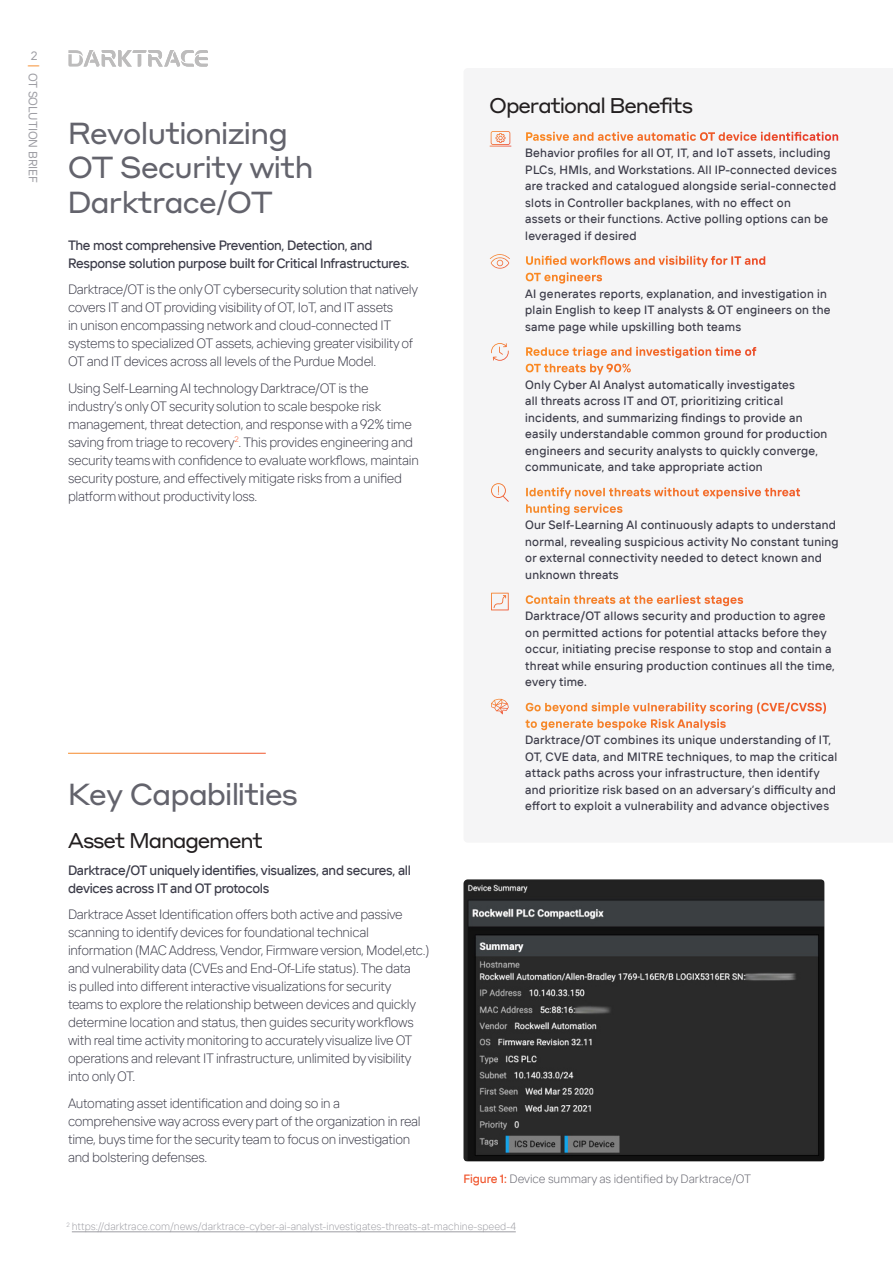
<style>
.page{position:relative;width:893px;height:1263px;background:#fff}
.page>*{position:absolute;margin:0;border:0;box-sizing:border-box;transform-origin:0 0}
.Eng_-_Heading_-_lvl_1{font:30px/34.5px "Styrene DT Web";color:#63636c}
.Eng_-_Sub-heading_-_lvl_2{font:21px "Styrene DT Web";letter-spacing:-.02em;color:#231f20}
.Eng_-_Body{font:300 13.5px/18px "TT Interphases Pro";letter-spacing:-.02em;color:#3b3b48}
.Eng_-_Body-2{font:500 13.5px/18px "TT Interphases Pro";letter-spacing:-.02em;color:#3b3b48}
.Eng_-_Body-3{font:500 12px/16.5px "TT Interphases Pro";letter-spacing:.02em;color:#3b3b48}
.t1{font:300 12px "TT Interphases Pro";color:#63636c}
.Eng_-_Page_Numbering{font:12px "TT Interphases Pro";color:#9d9da3}
.Eng_-_Body-4{font:300 10.5px "TT Interphases Pro";color:#9d9da3}
.s1{color:#f68b29}
.s2{font-weight:700;color:#fff}
.s3{font-weight:500;color:#f0542b}
</style>
<div class="page">
<svg style="left:68px;top:50px;width:140px;height:16px"></svg>
<hr style="left:72px;top:1231px;width:444px;height:1px;background:#9d9da3">
<svg style="left:491px;top:131px;width:19px;height:14px"></svg>
<svg style="left:490px;top:254px;width:20px;height:15px"></svg>
<svg style="left:491px;top:343px;width:18px;height:18px"></svg>
<svg style="left:491px;top:483px;width:18px;height:19px"></svg>
<svg style="left:491px;top:593px;width:18px;height:17px"></svg>
<svg style="left:491px;top:699px;width:18px;height:15px"></svg>
<img style="left:463px;top:879px;width:362px;height:283px">
<p class="Eng_-_Page_Numbering" style="left:31px;top:48px;width:8px">2</p>
<p class="Eng_-_Page_Numbering" style="left:41px;top:64px;width:121px;rotate:90deg"><span class="s1">|</span> OT SOLUTION BRIEF</p>
<p class="Eng_-_Heading_-_lvl_1" style="left:68px;top:113px;width:247px">Revolutionizing<br>OT Security with<br>Darktrace/OT</p>
<p class="Eng_-_Body-2" style="left:68px;top:236px;width:343px">The most comprehensive Prevention, Detection, and<br>Response solution purpose built for Critical Infrastructures.</p>
<p class="Eng_-_Body" style="left:68px;top:280px;width:351px">Darktrace/OT is the only OT cybersecurity solution that natively covers IT and OT providing visibility of OT, IoT, and IT assets<br>in unison encompassing network and cloud-connected IT systems to specialized OT assets, achieving greater visibility of OT and IT devices across all levels of the Purdue Model.</p>
<p class="Eng_-_Body" style="left:68px;top:379px;width:352px">Using Self-Learning AI technology Darktrace/OT is the industry’s only OT security solution to scale bespoke risk management, threat detection, and response with a 92% time saving from triage to recovery<sup>2</sup>. This provides engineering and security teams with confidence to evaluate workflows, maintain security posture, and effectively mitigate risks from a unified platform without productivity loss.</p>
<p class="Eng_-_Heading_-_lvl_1" style="left:68px;top:774px;width:231px">Key Capabilities</p>
<p class="Eng_-_Sub-heading_-_lvl_2" style="left:68px;top:823px;width:196px">Asset Management</p>
<p class="Eng_-_Body-2" style="left:68px;top:861px;width:345px">Darktrace/OT uniquely identifies, visualizes, and secures, all devices across IT and OT protocols</p>
<p class="Eng_-_Body" style="left:68px;top:905px;width:363px">Darktrace Asset Identification offers both active and passive scanning to identify devices for foundational technical information (MAC Address, Vendor, Firmware version, Model,etc.) and vulnerability data (CVEs and End-Of-Life status). The data<br>is pulled into different interactive visualizations for security teams to explore the relationship between devices and quickly determine location and status, then guides security workflows with real time activity monitoring to accurately visualize live OT operations and relevant IT infrastructure, unlimited by visibility into only OT.</p>
<p class="Eng_-_Body" style="left:68px;top:1094px;width:354px">Automating asset identification and doing so in a comprehensive way across every part of the organization in real time, buys time for the security team to focus on investigation and bolstering defenses.</p>
<p class="Eng_-_Sub-heading_-_lvl_2" style="left:490px;top:88px;width:205px">Operational Benefits</p>
<p class="Eng_-_Body-3" style="left:525px;top:128px;width:315px"><span class="s2">Passive and active automatic OT device identification </span>Behavior profiles for all OT, IT, and IoT assets, including PLCs, HMIs, and Workstations. All IP-connected devices are tracked and catalogued alongside serial-connected slots in Controller backplanes, with no effect on<br>assets or their functions. Active polling options can be leveraged if desired</p>
<p class="Eng_-_Body-3" style="left:525px;top:252px;width:307px"><span class="s2">Unified workflows and visibility for IT and<br>OT engineers<br></span>AI generates reports, explanation, and investigation in plain English to keep IT analysts &amp; OT engineers on the same page while upskilling both teams</p>
<p class="Eng_-_Body-3" style="left:525px;top:343px;width:304px"><span class="s2">Reduce triage and investigation time of<br>OT threats by 90%<br></span>Only Cyber AI Analyst automatically investigates<br>all threats across IT and OT, prioritizing critical incidents, and summarizing findings to provide an easily understandable common ground for production engineers and security analysts to quickly converge, communicate, and take appropriate action</p>
<p class="Eng_-_Body-3" style="left:525px;top:483px;width:315px"><span class="s2">Identify novel threats without expensive threat hunting services<br></span>Our Self-Learning AI continuously adapts to understand normal, revealing suspicious activity No constant tuning or external connectivity needed to detect known and unknown threats</p>
<p class="Eng_-_Body-3" style="left:525px;top:591px;width:311px"><span class="s2">Contain threats at the earliest stages<br></span>Darktrace/OT allows security and production to agree on permitted actions for potential attacks before they occur, initiating precise response to stop and contain a threat while ensuring production continues all the time, every time.</p>
<p class="Eng_-_Body-3" style="left:525px;top:698px;width:314px"><span class="s2">Go beyond simple vulnerability scoring (CVE/CVSS) to generate bespoke Risk Analysis<br></span>Darktrace/OT combines its unique understanding of IT, OT, CVE data, and MITRE techniques, to map the critical attack paths across your infrastructure, then identify and prioritize risk based on an adversary’s difficulty and effort to exploit a vulnerability and advance objectives</p>
<p class="t1" style="left:463px;top:1172px;width:289px"><span class="s3">Figure 1:</span> Device summary as identified by Darktrace/OT</p>
<p class="Eng_-_Body-4" style="left:66px;top:1220px;width:451px"><sup>2</sup> https://darktrace.com/news/darktrace-cyber-ai-analyst-investigates-threats-at-machine-speed-4</p>
</div>
